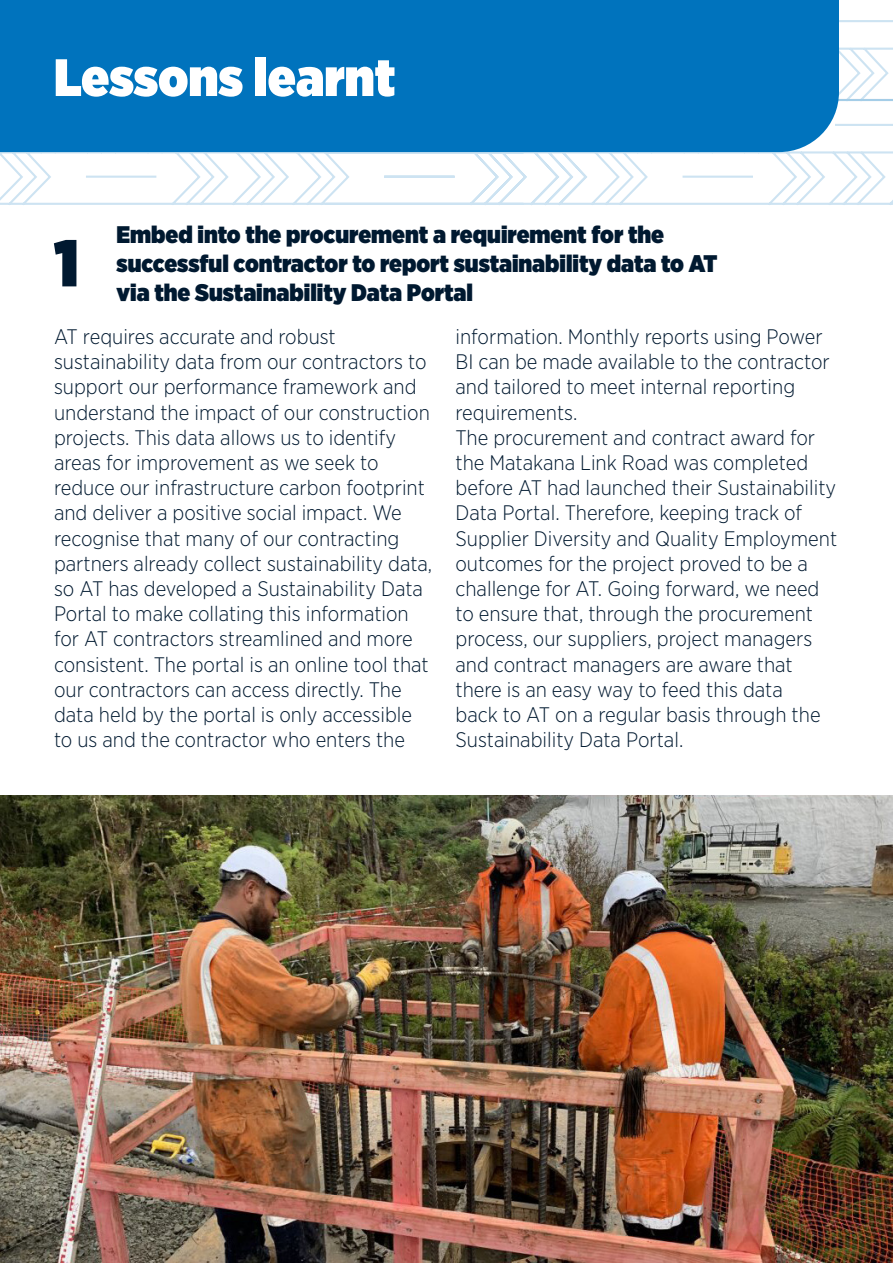
<style>
.page{position:relative;width:893px;height:1263px;background:#fff}
.page>*{position:absolute;margin:0;border:0;box-sizing:border-box;transform-origin:0 0}
.t1{font:900 66px "Gotham Narrow";color:#001930}
.t2{font:900 52.5px "Gotham Narrow";color:#fff}
.t3{font:900 24px/28.8px "Gotham Narrow";color:#001930}
.t4{font:300 21px/25.2px "Gotham Narrow";color:#001930}
</style>
<div class="page">
<svg style="left:0;top:124px;width:893px;height:81px"></svg>
<svg style="left:839px;top:20px;width:54px;height:82px"></svg>
<div style="left:0;top:0;width:839px;height:152px;background:#0073bd"></div>
<img style="left:0;top:795px;width:893px;height:468px">
<h2 class="t2" style="left:54px;top:42px;width:343px">Lessons learnt</h2>
<p class="t3" style="left:116px;top:220px;width:603px">Embed into the procurement a requirement for the successful contractor to report sustainability data to AT via the Sustainability Data Portal</p>
<p class="t4" style="left:54px;top:323px;width:380px">AT requires accurate and robust sustainability data from our contractors to support our performance framework and understand the impact of our construction projects. This data allows us to identify areas for improvement as we seek to reduce our infrastructure carbon footprint and deliver a positive social impact. We recognise that many of our contracting partners already collect sustainability data, so AT has developed a Sustainability Data Portal to make collating this information for AT contractors streamlined and more consistent. The portal is an online tool that our contractors can access directly. The data held by the portal is only accessible to us and the contractor who enters the</p>
<p class="t4" style="left:455px;top:323px;width:383px">information. Monthly reports using Power BI can be made available to the contractor and tailored to meet internal reporting requirements.<br>The procurement and contract award for the Matakana Link Road was completed before AT had launched their Sustainability Data Portal. Therefore, keeping track of Supplier Diversity and Quality Employment outcomes for the project proved to be a challenge for AT. Going forward, we need to ensure that, through the procurement process, our suppliers, project managers and contract managers are aware that there is an easy way to feed this data<br>back to AT on a regular basis through the Sustainability Data Portal.</p>
<h1 class="t1" style="left:54px;top:218px;width:26px">1</h1>
</div>
